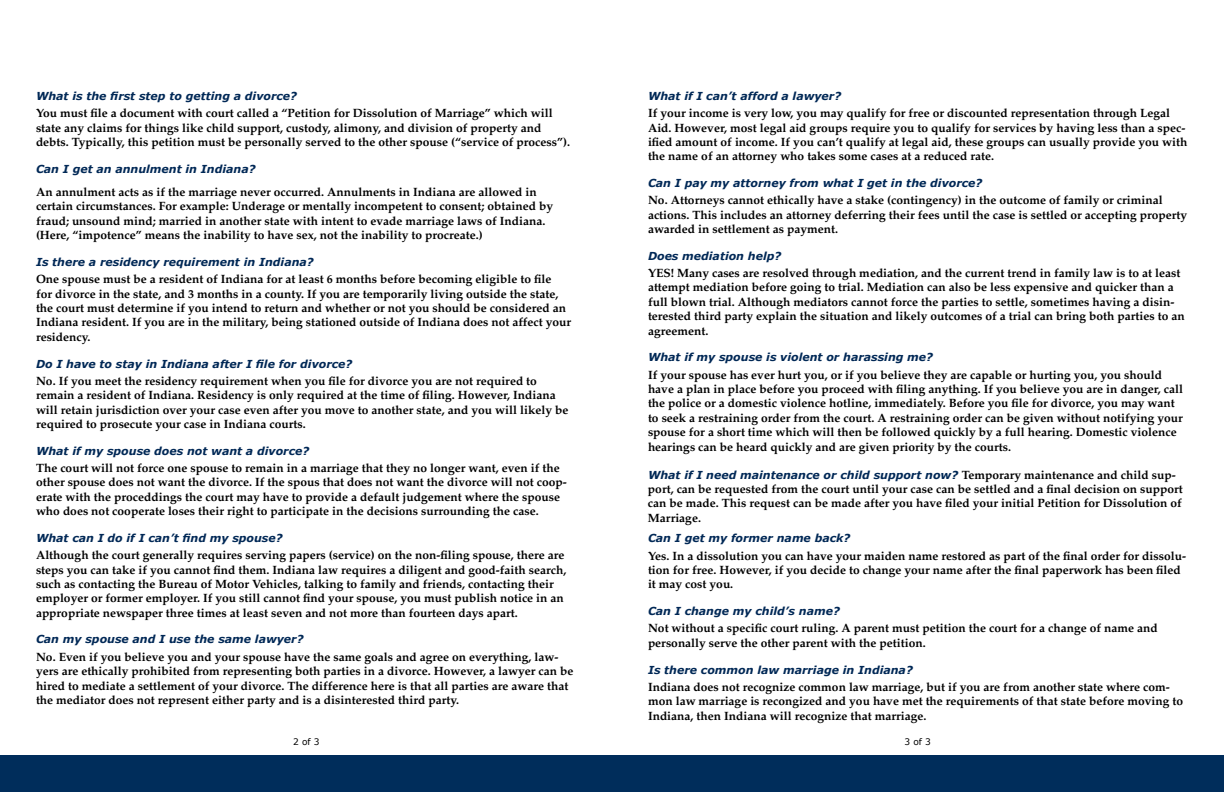
<style>
.page{position:relative;width:1224px;height:792px;background:#fff}
.page>*{position:absolute;margin:0;border:0;box-sizing:border-box;transform-origin:0 0}
.t1{font:700 12px/14.4px "Palatino";color:#000}
.t2{font:italic 700 11px "Verdana";color:#002856}
.t3{font:9px "Verdana";color:#000}
.s1{font-family:"Palatino";font-style:normal;font-size:12px;color:#000}
</style>
<div class="page">
<div style="left:0;top:755px;width:612px;height:37px;background:#002d5b"></div>
<div style="left:612px;top:755px;width:612px;height:37px;background:#002d5b"></div>
<p class="t2" style="left:36px;top:89px;width:263px">What is the first step to getting a divorce?</p>
<p class="t1" style="left:36px;top:106px;width:536px">You must file a document with court called a “Petition for Dissolution of Marriage” which will state any claims for things like child support, custody, alimony, and division of property and debts. Typically, this petition must be personally served to the other spouse (“service of process”).</p>
<p class="t2" style="left:36px;top:161px;width:221px">Can I get an annulment in Indiana?</p>
<p class="t1" style="left:36px;top:185px;width:519px">An annulment acts as if the marriage never occurred. Annulments in Indiana are allowed in certain circumstances. For example: Underage or mentally incompetent to consent; obtained by fraud; unsound mind; married in another state with intent to evade marriage laws of Indiana. (Here, “impotence” means the inability to have sex, not the inability to procreate.)</p>
<p class="t2" style="left:36px;top:255px;width:279px">Is there a residency requirement in Indiana?</p>
<p class="t1" style="left:36px;top:272px;width:537px">One spouse must be a resident of Indiana for at least 6 months before becoming eligible to file<br>for divorce in the state, and 3 months in a county. If you are temporarily living outside the state, the court must determine if you intend to return and whether or not you should be considered an Indiana resident. If you are in the military, being stationed outside of Indiana does not affect your residency.</p>
<p class="t2" style="left:36px;top:356px;width:318px">Do I have to stay in Indiana after I file for divorce?</p>
<p class="t1" style="left:36px;top:374px;width:534px">No. If you meet the residency requirement when you file for divorce you are not required to remain a resident of Indiana. Residency is only required at the time of filing. However, Indiana will retain jurisdiction over your case even after you move to another state, and you will likely be required to prosecute your case in Indiana courts.</p>
<p class="t2" style="left:36px;top:444px;width:275px">What if my spouse does not want a divorce?</p>
<p class="t1" style="left:36px;top:461px;width:532px">The court will not force one spouse to remain in a marriage that they no longer want, even if the other spouse does not want the divorce. If the spous that does not want the divorce will not coop&shy;erate with the proceddings the court may have to provide a default judgement where the spouse who does not cooperate loses their right to participate in the decisions surrounding the case.</p>
<p class="t2" style="left:36px;top:531px;width:248px">What can I do if I can’t find my spouse?</p>
<p class="t1" style="left:36px;top:548px;width:532px">Although the court generally requires serving papers (service) on the non-filing spouse, there are steps you can take if you cannot find them. Indiana law requires a diligent and good-faith search, such as contacting the Bureau of Motor Vehicles, talking to family and friends, contacting their employer or former employer. If you still cannot find your spouse, you must publish notice in an appropriate newspaper three times at least seven and not more than fourteen days apart.</p>
<p class="t2" style="left:36px;top:632px;width:269px">Can my spouse and I use the same lawyer?</p>
<p class="t1" style="left:36px;top:650px;width:539px">No. Even if you believe you and your spouse have the same goals and agree on everything, law&shy;yers are ethically prohibited from representing both parties in a divorce. However, a lawyer can be hired to mediate a settlement of your divorce. The difference here is that all parties are aware that the mediator does not represent either party and is a disinterested third party.</p>
<p class="t2" style="left:648px;top:89px;width:195px">What if I can’t afford a lawyer?</p>
<p class="t1" style="left:648px;top:106px;width:541px">If your income is very low, you may qualify for free or discounted representation through Legal Aid. However, most legal aid groups require you to qualify for services by having less than a spec&shy;ified amount of income. If you can’t qualify at legal aid, these groups can usually provide you with the name of an attorney who takes some cases at a reduced rate.</p>
<p class="t2" style="left:648px;top:176px;width:336px">Can I pay my attorney from what I get in the divorce?</p>
<p class="t1" style="left:648px;top:193px;width:541px">No. Attorneys cannot ethically have a stake (contingency) in the outcome of family or criminal actions. This includes an attorney deferring their fees until the case is settled or accepting property awarded in settlement as payment.</p>
<p class="t2" style="left:648px;top:249px;width:135px">Does mediation help?</p>
<p class="t1" style="left:648px;top:266px;width:538px">YES! Many cases are resolved through mediation, and the current trend in family law is to at least attempt mediation before going to trial. Mediation can also be less expensive and quicker than a full blown trial. Although mediators cannot force the parties to settle, sometimes having a disin&shy;terested third party explain the situation and likely outcomes of a trial can bring both parties to an agreement.</p>
<p class="t2" style="left:648px;top:350px;width:287px">What if my spouse is violent or harassing me?</p>
<p class="t1" style="left:648px;top:368px;width:537px">If your spouse has ever hurt you, or if you believe they are capable or hurting you, you should have a plan in place before you proceed with filing anything. If you believe you are in danger, call the police or a domestic violence hotline, immediately. Before you file for divorce, you may want to seek a restraining order from the court. A restraining order can be given without notifying your spouse for a short time which will then be followed quickly by a full hearing. Domestic violence hearings can be heard quickly and are given priority by the courts.</p>
<p class="t2" style="left:648px;top:467px;width:529px">What if I need maintenance or child support now? <span class="s1">Temporary maintenance and child sup-</span></p>
<p class="t1" style="left:648px;top:482px;width:536px;text-align:justify">port, can be requested from the court until your case can be settled and a final decision on support can be made. This request can be made after you have filed your initial Petition for Dissolution of Marriage.</p>
<p class="t2" style="left:648px;top:531px;width:204px">Can I get my former name back?</p>
<p class="t1" style="left:648px;top:548px;width:540px">Yes. In a dissolution you can have your maiden name restored as part of the final order for dissolu&shy;tion for free. However, if you decide to change your name after the final paperwork has been filed it may cost you.</p>
<p class="t2" style="left:648px;top:604px;width:193px">Can I change my child’s name?</p>
<p class="t1" style="left:648px;top:621px;width:511px">Not without a specific court ruling. A parent must petition the court for a change of name and personally serve the other parent with the petition.</p>
<p class="t2" style="left:648px;top:662px;width:266px">Is there common law marriage in Indiana?</p>
<p class="t1" style="left:648px;top:680px;width:537px">Indiana does not recognize common law marriage, but if you are from another state where com&shy;mon law marriage is recongized and you have met the requirements of that state before moving to<br>Indiana, then Indiana will recognize that marriage.</p>
<p class="t3" style="left:293px;top:736px;width:28px">2 of 3</p>
<p class="t3" style="left:905px;top:736px;width:28px">3 of 3</p>
</div>
